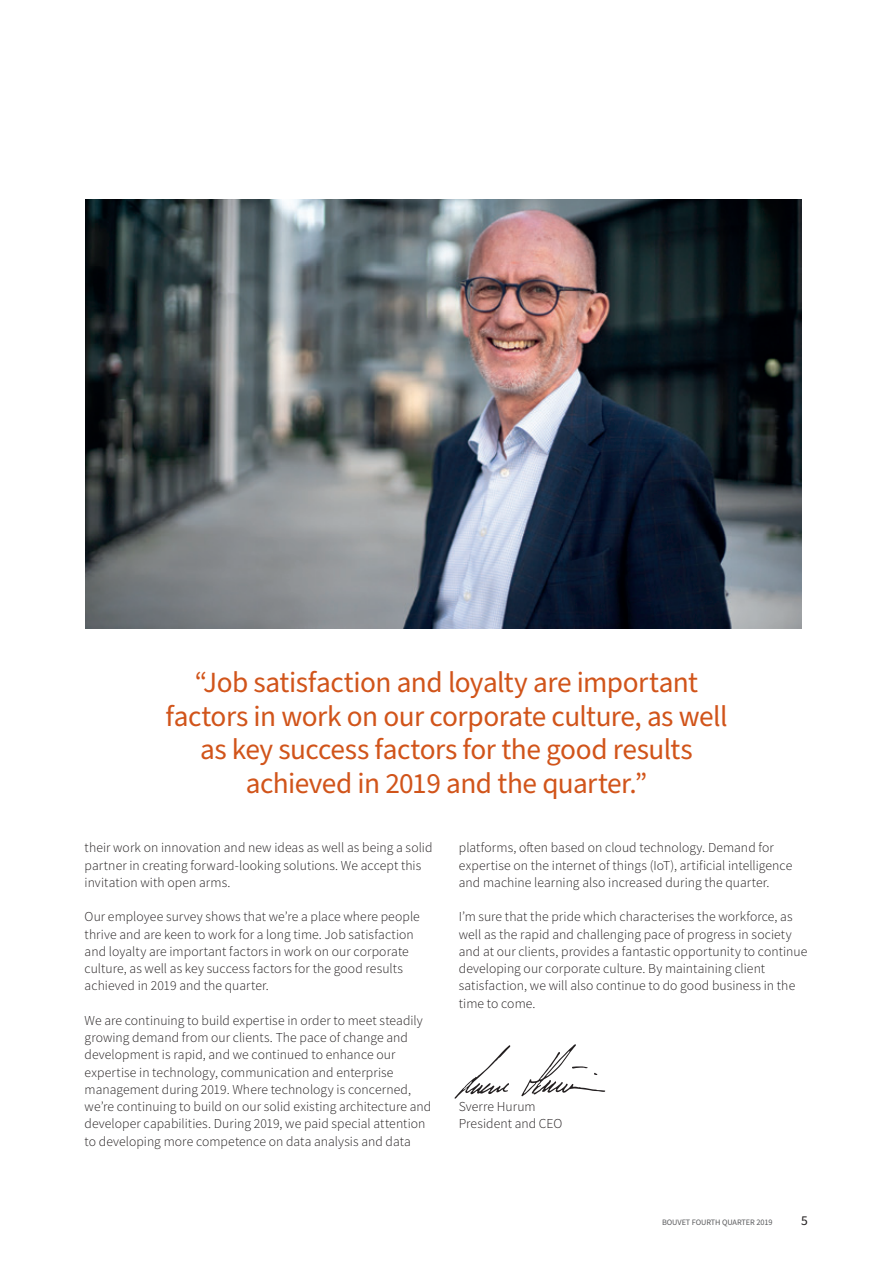
<style>
.page{position:relative;width:893px;height:1263px;background:#fff}
.page>*{position:absolute;margin:0;border:0;box-sizing:border-box;transform-origin:0 0}
.t1{font:29.25px/33.5px "Source Sans Pro";letter-spacing:-.02em;color:#d1541a;text-align:center}
.Brødtekst{font:300 13.65px/17.2px "Source Sans Pro";letter-spacing:.005em;color:#231f20}
.t2{font:13.5px "Source Sans Pro";color:#231f20}
.t3{font:8.25px "Source Sans Pro";letter-spacing:-.01em;color:#57585a}
</style>
<div class="page">
<img style="left:85px;top:199px;width:716px;height:429px">
<svg style="left:454px;top:1045px;width:56px;height:54px"></svg>
<svg style="left:521px;top:1044px;width:84px;height:52px"></svg>
<p class="t1" style="left:165px;top:667px;width:563px">“Job satisfaction and loyalty are important factors in work on our corporate culture, as well as key success factors for the good results achieved in 2019 and the quarter.”</p>
<p class="Brødtekst" style="left:85px;top:839px;width:349px">their work on innovation and new ideas as well as being a solid partner in creating forward-looking solutions. We accept this invitation with open arms.</p>
<p class="Brødtekst" style="left:85px;top:908px;width:337px">Our employee survey shows that we’re a place where people thrive and are keen to work for a long time. Job satisfaction and loyalty are important factors in work on our corporate culture, as well as key success factors for the good results achieved in 2019 and the quarter.</p>
<p class="Brødtekst" style="left:85px;top:1012px;width:348px">We are continuing to build expertise in order to meet steadily growing demand from our clients. The pace of change and development is rapid, and we continued to enhance our expertise in technology, communication and enterprise management during 2019. Where technology is concerned, we’re continuing to build on our solid existing architecture and developer capabilities. During 2019, we paid special attention to developing more competence on data analysis and data</p>
<p class="Brødtekst" style="left:459px;top:839px;width:335px">platforms, often based on cloud technology. Demand for expertise on the internet of things (IoT), artificial intelligence and machine learning also increased during the quarter.</p>
<p class="Brødtekst" style="left:459px;top:908px;width:350px">I’m sure that the pride which characterises the workforce, as well as the rapid and challenging pace of progress in society and at our clients, provides a fantastic opportunity to continue developing our corporate culture. By maintaining client satisfaction, we will also continue to do good business in the time to come.</p>
<p class="Brødtekst" style="left:459px;top:1098px;width:105px">Sverre Hurum<br>President and CEO</p>
<p class="t3" style="left:662px;top:1217px;width:112px">BOUVET FOURTH QUARTER 2019</p>
<p class="t2" style="left:801px;top:1212px;width:8px">5</p>
</div>
